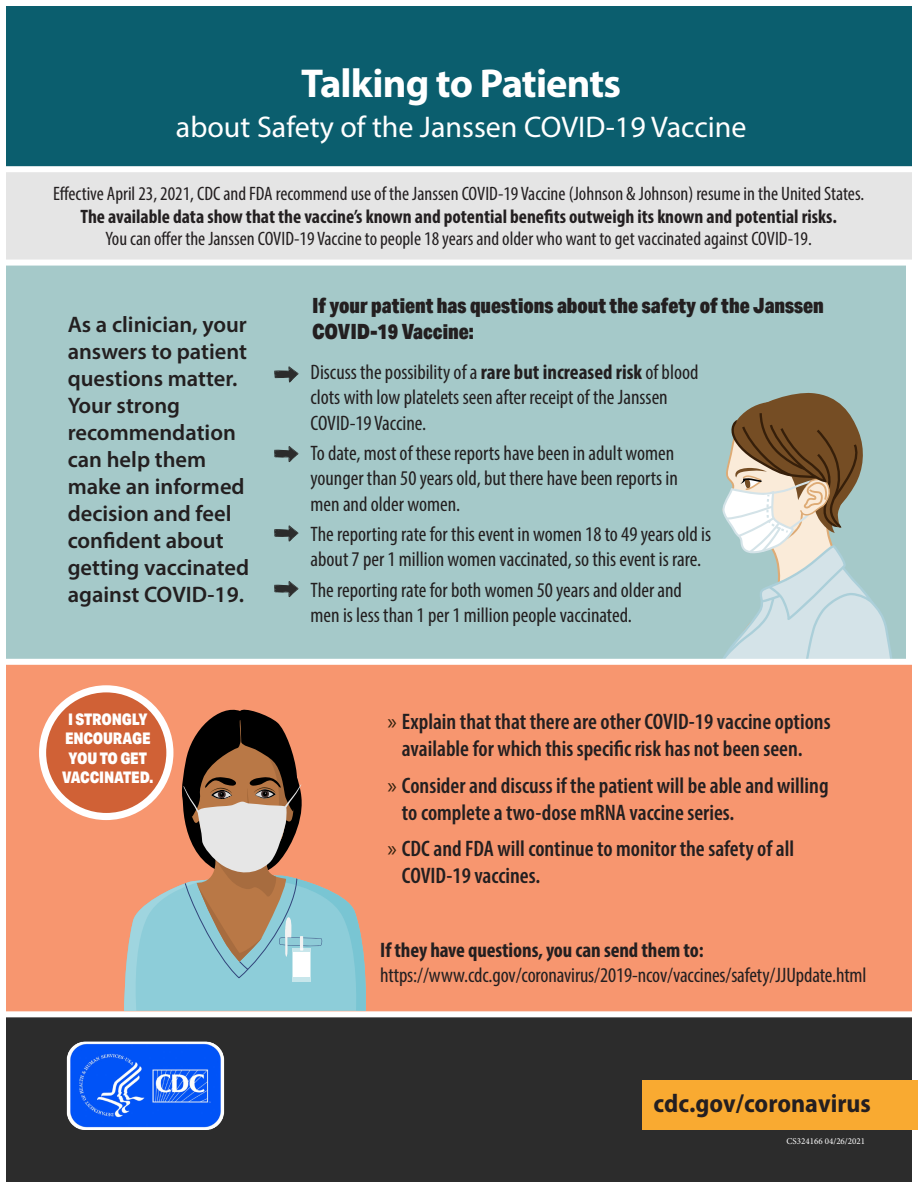
<style>
.page{position:relative;width:918px;height:1188px;background:#fff}
.page>*{position:absolute;margin:0;border:0;box-sizing:border-box;transform-origin:0 0}
.t1{font:700 40.5px "Myriad Pro";letter-spacing:-.02em;color:#fff}
.t2{font:30px "Myriad Pro";color:#fff}
.t3{font:700 semi-condensed 25.8px "Myriad Pro";color:#241f21}
.t4{font:600 condensed 22.5px/27px "Myriad Pro";color:#231f20}
.t5{font:600 22.5px/27px "Myriad Pro";color:#231f20}
.t6{font:condensed 21px/25.2px "Myriad Pro";color:#231f20}
.t7{font:900 21px/25.2px "Aktiv Grotesk Cd";color:#231f20}
.t8{font:700 condensed 21px "Myriad Pro";letter-spacing:-.005em;color:#231f20}
.t9{font:condensed 19.5px "Myriad Pro";color:#231f20}
.t10{font:700 condensed 19.5px "Myriad Pro";color:#231f20}
.t11{font:900 16.05px/19.2px "Aktiv Grotesk Cd";letter-spacing:-.01em;color:#fff;text-align:center}
.t12{font:9px "Minion Pro";color:#fff}
.s1{font-weight:700}
</style>
<div class="page">
<div style="left:3px;top:3px;width:912px;height:188px;background:#0b5e6e"></div>
<div style="left:0;top:0;width:918px;height:194px;border:6px solid #fff"></div>
<div style="left:3px;top:1014px;width:912px;height:171px;background:#2c2c2c"></div>
<div style="left:0;top:1011px;width:918px;height:177px;border:6px solid #fff"></div>
<div style="left:3px;top:192px;width:906px;height:476px;background:#a5c9c9"></div>
<svg style="left:274px;top:366px;width:25px;height:16px"></svg>
<svg style="left:274px;top:446px;width:24px;height:16px"></svg>
<svg style="left:274px;top:525px;width:24px;height:17px"></svg>
<svg style="left:274px;top:581px;width:24px;height:16px"></svg>
<svg style="left:719px;top:392px;width:175px;height:267px"></svg>
<div style="left:3px;top:169px;width:912px;height:94px;background:#e5e5e5"></div>
<div style="left:0;top:166px;width:918px;height:100px;border:6px solid #fff"></div>
<div style="left:3px;top:662px;width:912px;height:352px;background:#f7966f"></div>
<div style="left:0;top:659px;width:918px;height:358px;border:6px solid #fff"></div>
<svg style="left:124px;top:704px;width:244px;height:307px"></svg>
<img style="left:66px;top:1041px;width:159px;height:89px">
<div style="left:43px;top:689px;width:127px;height:128px;background:#d06136;border-radius:50%"></div>
<div style="left:39px;top:685px;width:134px;height:135px;border:7px solid #fff;border-radius:50%"></div>
<div style="left:643px;top:1081px;width:275px;height:49px;background:#f9aa31"></div>
<h1 class="t1" style="left:301px;top:57px;width:321px">Talking to Patients</h1>
<h2 class="t2" style="left:176px;top:108px;width:572px">about Safety of the Janssen COVID-19 Vaccine</h2>
<p class="t9" style="left:53px;top:182px;width:813px">Effective April 23, 2021, CDC and FDA recommend use of the Janssen COVID-19 Vaccine (Johnson &amp; Johnson) resume in the United States.</p>
<p class="t10" style="left:80px;top:204px;width:758px">The available data show that the vaccine’s known and potential benefits outweigh its known and potential risks.</p>
<p class="t9" style="left:105px;top:227px;width:708px">You can offer the Janssen COVID-19 Vaccine to people 18 years and older who want to get vaccinated against COVID-19.</p>
<p class="t5" style="left:68px;top:310px;width:183px">As a clinician, your answers to patient questions matter.<br>Your strong recommendation can help them make an informed decision and feel confident about getting vaccinated against COVID-19.</p>
<p class="t11" style="left:62px;top:710px;width:93px">I STRONGLY<br>ENCOURAGE<br>YOU TO GET<br>VACCINATED.</p>
<p class="t7" style="left:312px;top:293px;width:513px">If your patient has questions about the safety of the Janssen<br>COVID-19 Vaccine:</p>
<p class="t6" style="left:311px;top:359px;width:389px">Discuss the possibility of a <span class="s1">rare but increased risk</span> of blood clots with low platelets seen after receipt of the Janssen<br>COVID-19 Vaccine.</p>
<p class="t6" style="left:311px;top:440px;width:369px">To date, most of these reports have been in adult women younger than 50 years old, but there have been reports in men and older women.</p>
<p class="t6" style="left:311px;top:521px;width:402px">The reporting rate for this event in women 18 to 49 years old is about 7 per 1 million women vaccinated, so this event is rare.</p>
<p class="t6" style="left:311px;top:577px;width:373px">The reporting rate for both women 50 years and older and men is less than 1 per 1 million people vaccinated.</p>
<p class="t4" style="left:402px;top:708px;width:430px">Explain that that there are other COVID-19 vaccine options available for which this specific risk has not been seen.</p>
<p class="t4" style="left:402px;top:771px;width:428px">Consider and discuss if the patient will be able and willing to complete a two-dose mRNA vaccine series.</p>
<p class="t4" style="left:402px;top:834px;width:394px">CDC and FDA will continue to monitor the safety of all<br>COVID-19 vaccines.</p>
<p class="t8" style="left:380px;top:937px;width:325px">If they have questions, you can send them to:</p>
<p class="t6" style="left:380px;top:962px;width:488px">https://www.cdc.gov/coronavirus/2019-ncov/vaccines/safety/JJUpdate.html</p>
<p class="t3" style="left:654px;top:1087px;width:219px">cdc.gov/coronavirus</p>
<p class="t12" style="left:787px;top:1135px;width:80px">CS324166 04/26/2021</p>
</div>
